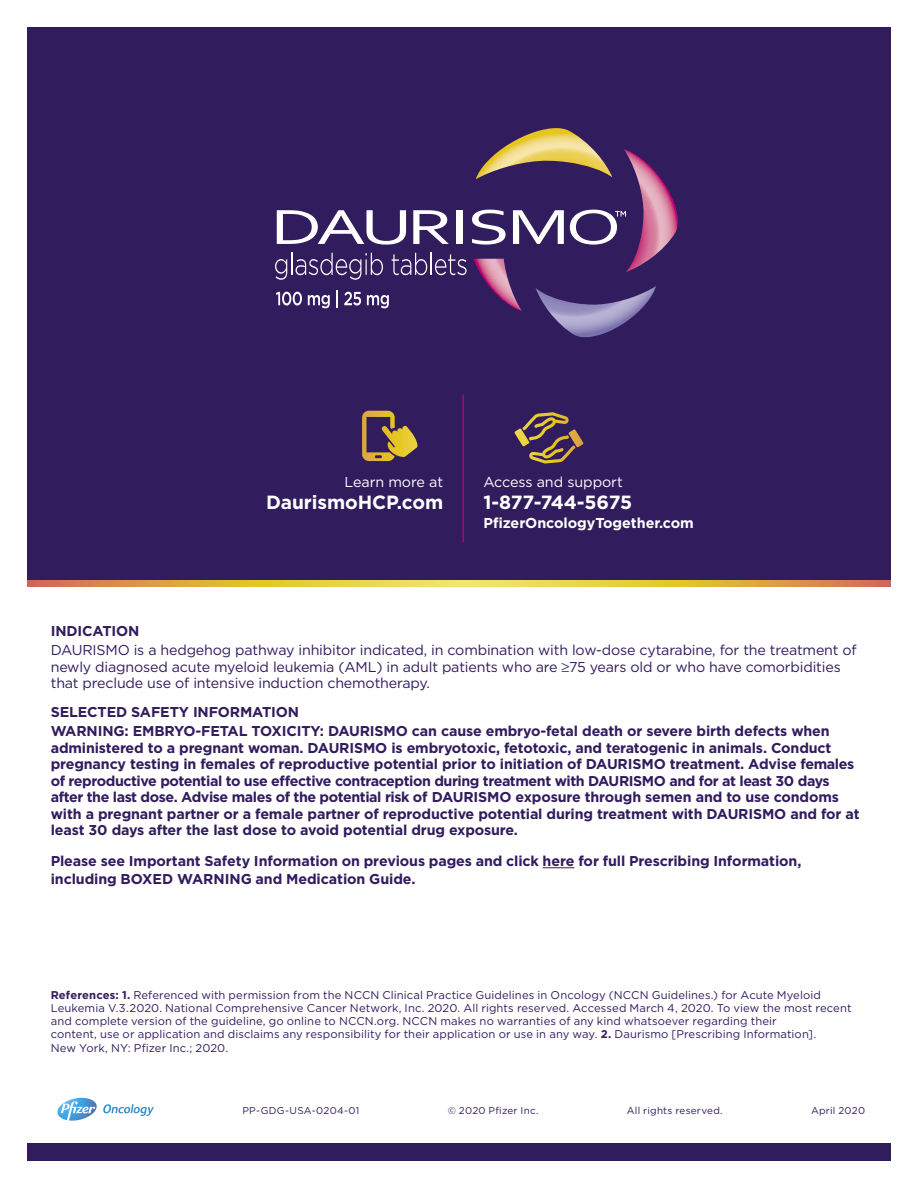
<style>
.page{position:relative;width:918px;height:1188px;background:#fff}
.page>*{position:absolute;margin:0;border:0;box-sizing:border-box;transform-origin:0 0}
.t1{font:700 19.05px "Gotham";letter-spacing:-.005em;color:#fff}
.t2{font:14.4px "Gotham";letter-spacing:-.005em;color:#fff}
.t3{font:700 14.4px "Gotham";letter-spacing:-.005em;color:#fff}
.t4{font:700 14.25px/16.5px "Gotham";letter-spacing:-.01em;color:#311c5d}
.t5{font:14.25px/16.5px "Gotham";letter-spacing:-.01em;color:#311c5d}
.t6{font:11.25px/13.2px "Gotham";letter-spacing:.005em;color:#311c5d}
.t7{font:9.9px "Gotham";letter-spacing:.025em;color:#311c5d}
.s1{font-weight:700}
</style>
<div class="page">
<div style="left:27px;top:27px;width:864px;height:556px;background:#311c5d"></div>
<svg style="left:275px;top:128px;width:403px;height:210px"></svg>
<div style="left:27px;top:1143px;width:864px;height:18px;background:#311c5d"></div>
<svg style="left:57px;top:1098px;width:40px;height:23px"></svg>
<svg style="left:103px;top:1104px;width:51px;height:12px"></svg>
<hr style="left:463px;top:394px;width:1px;height:148px;background:#c30073">
<svg style="left:514px;top:412px;width:69px;height:52px"></svg>
<svg style="left:362px;top:411px;width:56px;height:50px"></svg>
<svg style="left:27px;top:580px;width:864px;height:7px;background:#e2b648"></svg>
<hr style="left:543px;top:867px;width:31px;height:1px;background:#311c5d">
<p class="t2" style="left:344px;top:473px;width:100px">Learn more at</p>
<p class="t1" style="left:266px;top:490px;width:179px">DaurismoHCP.com</p>
<p class="t2" style="left:483px;top:473px;width:141px">Access and support</p>
<p class="t1" style="left:483px;top:490px;width:150px">1-877-744-5675</p>
<p class="t3" style="left:483px;top:514px;width:212px">PfizerOncologyTogether.com</p>
<p class="t4" style="left:51px;top:623px;width:90px">INDICATION</p>
<p class="t5" style="left:51px;top:642px;width:808px">DAURISMO is a hedgehog pathway inhibitor indicated, in combination with low-dose cytarabine, for the treatment of newly diagnosed acute myeloid leukemia (AML) in adult patients who are ≥75 years old or who have comorbidities that preclude use of intensive induction chemotherapy.</p>
<p class="t4" style="left:51px;top:704px;width:250px">SELECTED SAFETY INFORMATION</p>
<p class="t4" style="left:51px;top:723px;width:810px">WARNING: EMBRYO-FETAL TOXICITY: DAURISMO can cause embryo-fetal death or severe birth defects when administered to a pregnant woman. DAURISMO is embryotoxic, fetotoxic, and teratogenic in animals. Conduct pregnancy testing in females of reproductive potential prior to initiation of DAURISMO treatment. Advise females of reproductive potential to use effective contraception during treatment with DAURISMO and for at least 30 days after the last dose. Advise males of the potential risk of DAURISMO exposure through semen and to use condoms with a pregnant partner or a female partner of reproductive potential during treatment with DAURISMO and for at least 30 days after the last dose to avoid potential drug exposure.</p>
<p class="t4" style="left:51px;top:853px;width:752px;line-height:17.2px">Please see Important Safety Information on previous pages and click here for full Prescribing Information, including BOXED WARNING and Medication Guide.</p>
<p class="t6" style="left:51px;top:988px;width:802px"><span class="s1">References: 1.</span> Referenced with permission from the NCCN Clinical Practice Guidelines in Oncology (NCCN Guidelines.) for Acute Myeloid Leukemia V.3.2020. National Comprehensive Cancer Network, Inc. 2020. All rights reserved. Accessed March 4, 2020. To view the most recent and complete version of the guideline, go online to NCCN.org. NCCN makes no warranties of any kind whatsoever regarding their<br>content, use or application and disclaims any responsibility for their application or use in any way. <span class="s1">2.</span> Daurismo [Prescribing Information].<br>New York, NY: Pfizer Inc.; 2020.</p>
<p class="t7" style="left:242px;top:1104px;width:118px">PP-GDG-USA-0204-01</p>
<p class="t7" style="left:448px;top:1104px;width:92px">© 2020 Pfizer Inc.</p>
<p class="t7" style="left:627px;top:1104px;width:97px">All rights reserved.</p>
<p class="t7" style="left:811px;top:1104px;width:56px">April 2020</p>
</div>
